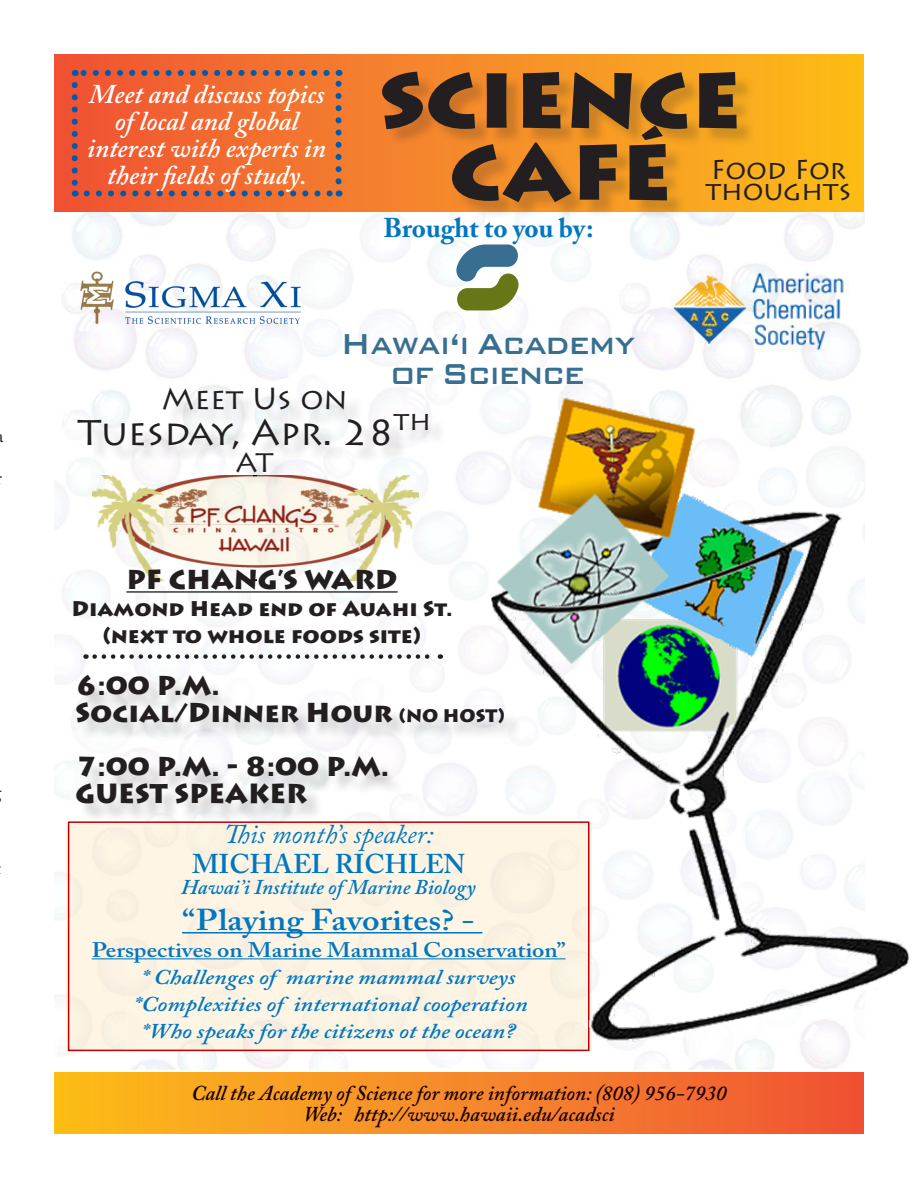
<style>
.page{position:relative;width:918px;height:1188px;background:#fff}
.page>*{position:absolute;margin:0;border:0;box-sizing:border-box;transform-origin:0 0}
.t1{font:900 90px "Lithos Pro";color:#231f20}
.t2{font:500 38.55px/30px "Bank Gothic BT";letter-spacing:-.03em;color:#386e8f;text-align:center;scale:.9 1}
.t3{font:36px "Lithos Pro";color:#231f20}
.t4{font:600 30px "Adobe Caslon Pro";color:#0077c0;scale:1.15 1}
.t5{font:30px "Lithos Pro";color:#231f20}
.t6{font:italic 600 27px/27px "Adobe Caslon Pro";color:#fff;text-align:center}
.t7{font:900 27px "Lithos Pro";color:#231f20}
.t8{font:italic 27px "Adobe Caslon Pro";color:#0077c0}
.Company_Name{font:27px "Lithos Pro";color:#231f20}
.t9{font:700 27px "Adobe Caslon Pro";color:#0077c0}
.t10{font:600 27px "Adobe Caslon Pro";color:#0077c0}
.t11{font:italic 600 21px "Adobe Caslon Pro";color:#0077c0;scale:1.15 1}
.t12{font:italic 600 21px "Adobe Caslon Pro";color:#1b0000}
.t13{font:900 21px "Lithos Pro";color:#231f20}
.t14{font:600 21px "Adobe Caslon Pro";color:#0077c0;scale:1.15 1}
.t15{font:italic 600 21px "Adobe Caslon Pro";color:#0077c0}
.s1{font-size:18px}
</style>
<div class="page">
<img style="left:54px;top:212px;width:810px;height:858px">
<div style="left:54px;top:1072px;width:810px;height:62px;background:linear-gradient(to right,#fcbe1a,#ef5337)"></div>
<div style="left:54px;top:54px;width:810px;height:158px;background:linear-gradient(to right,#ed5338,#fdbe1a)"></div>
<svg style="left:456px;top:244px;width:63px;height:66px"></svg>
<img style="left:72px;top:269px;width:237px;height:59px">
<div style="left:385px;top:74px;width:370px;height:146px;background:#231f20;opacity:.2"></div>
<div style="left:79px;top:677px;width:443px;height:145px;background:#231f20;opacity:.2"></div>
<div style="left:80px;top:390px;width:365px;height:99px;background:#231f20;opacity:.2"></div>
<svg style="left:87px;top:190px;width:246px;height:6px"></svg>
<svg style="left:72px;top:85px;width:6px;height:111px"></svg>
<svg style="left:336px;top:70px;width:6px;height:111px"></svg>
<svg style="left:75px;top:70px;width:252px;height:6px;background:#93615f"></svg>
<img style="left:92px;top:476px;width:326px;height:104px">
<img style="left:661px;top:251px;width:203px;height:118px">
<svg style="left:67px;top:821px;width:523px;height:231px;background:#f8ecde"></svg>
<img style="left:463px;top:394px;width:447px;height:655px">
<hr style="left:126px;top:591px;width:272px;height:2px;background:#231f20">
<svg style="left:95px;top:654px;width:346px;height:5px"></svg>
<svg style="left:640px;top:122px;width:25px;height:25px"></svg>
<p class="t6" style="left:87px;top:80px;width:241px">Meet and discuss topics of local and global interest with experts in their fields of study.</p>
<p class="t1" style="left:379px;top:40px;width:364px">science</p>
<p class="t1" style="left:449px;top:112px;width:225px">cafe</p>
<p class="Company_Name" style="left:711px;top:155px;width:137px">Food For</p>
<p class="Company_Name" style="left:706px;top:176px;width:147px">thoughts</p>
<p class="t9" style="left:384px;top:212px;width:211px">Brought to you by:</p>
<p class="t2" style="left:341px;top:328px;width:329px">Hawai‘i Academy of Science</p>
<p class="t5" style="left:162px;top:381px;width:187px">Meet Us on</p>
<p class="t3" style="left:78px;top:412px;width:355px">Tuesday, Apr. 28<sup>th</sup></p>
<p class="Company_Name" style="left:236px;top:447px;width:39px">AT</p>
<p class="t7" style="left:126px;top:563px;width:273px">PF CHANG’S WARD</p>
<p class="t13" style="left:72px;top:596px;width:383px">Diamond Head end of Auahi St.</p>
<p class="t13" style="left:103px;top:623px;width:319px">(next to whole foods site)</p>
<p class="t7" style="left:75px;top:669px;width:146px">6:00 P.M.</p>
<p class="t7" style="left:75px;top:696px;width:431px">Social/Dinner Hour <span class="s1">(NO HOST)</span></p>
<p class="t7" style="left:75px;top:750px;width:315px">7:00 P.M. - 8:00 P.M.</p>
<p class="t7" style="left:75px;top:777px;width:233px">GUEST SPEAKER</p>
<p class="t8" style="left:224px;top:818px;width:211px">This month’s speaker:</p>
<p class="t10" style="left:192px;top:848px;width:275px">MICHAEL RICHLEN</p>
<p class="t15" style="left:182px;top:874px;width:296px">Hawai’i Institute of Marine Biology</p>
<p class="t4" style="left:182px;top:902px;width:256px">“Playing Favorites? -</p>
<p class="t14" style="left:92px;top:937px;width:413px">Perspectives on Marine Mammal Conservation”</p>
<p class="t11" style="left:142px;top:964px;width:327px">* Challenges of marine mammal surveys</p>
<p class="t11" style="left:134px;top:991px;width:344px">*Complexities of international cooperation</p>
<p class="t11" style="left:142px;top:1018px;width:326px">*Who speaks for the citizens ot the ocean?</p>
<p class="t12" style="left:191px;top:1081px;width:537px">Call the Academy of Science for more information: (808) 956-7930</p>
<p class="t12" style="left:303px;top:1102px;width:313px">Web: http://www.hawaii.edu/acadsci</p>
</div>
